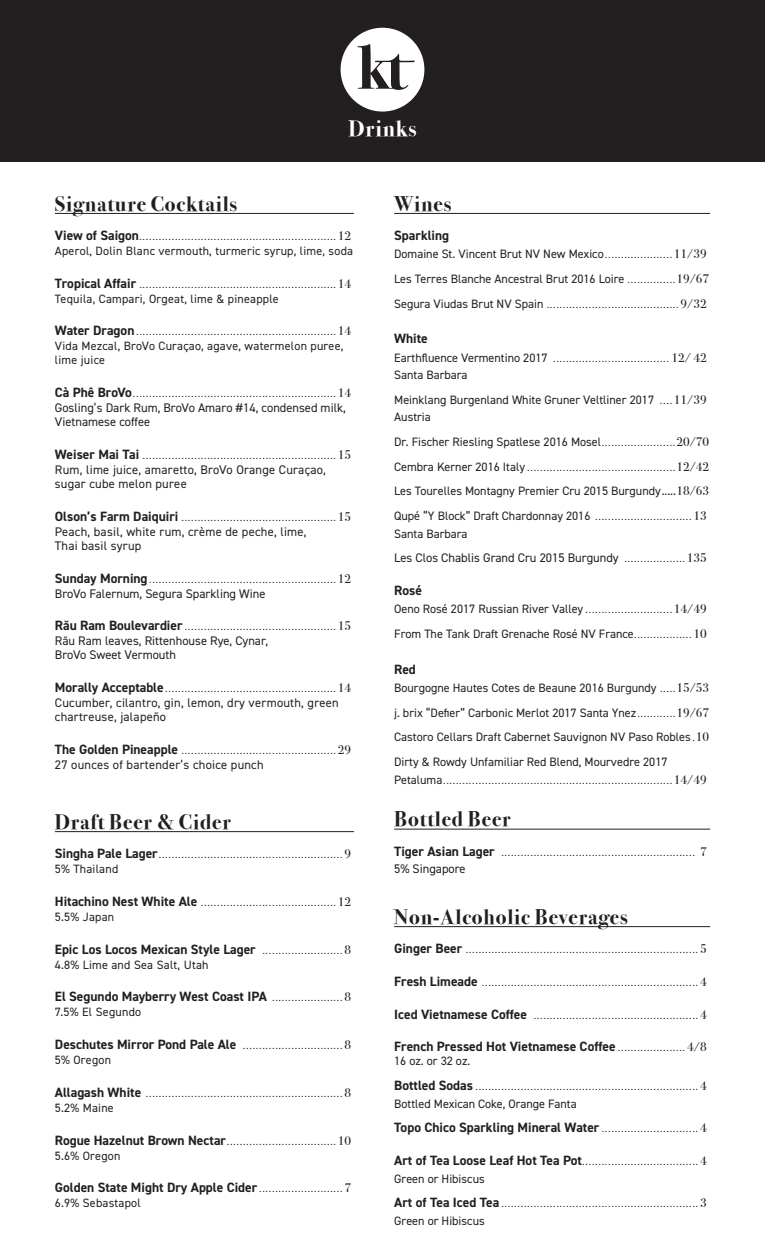
<style>
.page{position:relative;width:765px;height:1260px;background:#fff}
.page>*{position:absolute;margin:0;border:0;box-sizing:border-box;transform-origin:0 0}
.t1{font:700 22.5px "Bodoni Svty Two ITCTT";letter-spacing:.04em;color:#fff}
.h2__2{font:700 21.25px "Bodoni Svty Two ITCTT";letter-spacing:.04em;color:#231f20}
.t2{font:700 13.5px "DIN2014";color:#231f20}
.Beer{font:12.5px/17.5px "Bodoni Svty Two ITCTT";color:#231f20}
.wine_body{font:12.5px "Bodoni Svty Two ITCTT";color:#231f20}
.Beer-2{font:12.5px/14px "DIN2014";color:#231f20}
.Beer-3{font:12.5px/14px "DIN2014";letter-spacing:.02em;color:#231f20}
.end_wine{font:12.5px "Bodoni Svty Two ITCTT";color:#231f20}
.Dishes{font:12.5px "Bodoni Svty Two ITCTT";color:#231f20}
.Descriptions{font:12.5px "DIN2014";letter-spacing:.02em;color:#231f20}
.wine_body-2{font:12.25px/17.5px "DIN2014";color:#231f20}
.end_wine-2{font:12.25px "DIN2014";color:#231f20}
.t3{font:12px/14px "DIN2014";letter-spacing:.02em;color:#231f20}
.s1{font-family:"DIN2014";font-weight:700;font-size:13.5px}
.s2{font-family:"Bodoni Svty Two ITCTT";font-weight:400;font-size:12.5px}
.s3{font-family:"Bodoni Svty Two ITCTT";font-size:12.5px}
.s4{font-family:"DIN2014";font-size:12.25px}
.s5{font-family:"Bodoni Svty Two ITCTT"}
.s6{font-family:"DIN2014"}
</style>
<div class="page">
<div style="left:0;top:0;width:765px;height:162px;background:#231f20"></div>
<hr style="left:394px;top:213px;width:316px;height:1px;background:#231f20">
<hr style="left:394px;top:829px;width:316px;height:1px;background:#231f20">
<hr style="left:394px;top:926px;width:316px;height:1px;background:#231f20">
<hr style="left:55px;top:213px;width:299px;height:1px;background:#231f20">
<hr style="left:55px;top:831px;width:299px;height:1px;background:#231f20">
<svg style="left:341px;top:28px;width:83px;height:84px"></svg>
<p class="t1" style="left:349px;top:110px;width:69px">Drinks</p>
<p class="h2__2" style="left:55px;top:186px;width:184px">Signature Cocktails</p>
<p class="Beer" style="left:55px;top:226px;width:298px"><span class="s1">View of Saigon</span>.............................................................12</p>
<p class="t3" style="left:55px;top:243px;width:300px">Aperol, Dolin Blanc vermouth, turmeric syrup, lime, soda</p>
<p class="Beer" style="left:55px;top:273px;width:298px"><span class="s1">Tropical Affair</span> .............................................................14</p>
<p class="t3" style="left:55px;top:291px;width:225px">Tequila, Campari, Orgeat, lime &amp; pineapple</p>
<p class="Beer" style="left:55px;top:321px;width:298px"><span class="s1">Water Dragon</span>..............................................................14</p>
<p class="t3" style="left:55px;top:339px;width:290px">Vida Mezcal, BroVo Curaçao, agave, watermelon puree, lime juice</p>
<p class="Beer" style="left:55px;top:383px;width:298px"><span class="s1">Cà Phê BroVo</span>...............................................................14</p>
<p class="Beer-2" style="left:55px;top:401px;width:292px">Gosling’s Dark Rum, BroVo Amaro #14, condensed milk,<br>Vietnamese coffee</p>
<p class="Beer" style="left:55px;top:445px;width:298px"><span class="s1">Weiser Mai Tai</span> ............................................................15</p>
<p class="Beer-3" style="left:55px;top:462px;width:272px">Rum, lime juice, amaretto, BroVo Orange Curaçao, sugar cube melon puree</p>
<p class="Beer" style="left:55px;top:507px;width:298px"><span class="s1">Olson’s Farm Daiquiri</span> ................................................15</p>
<p class="Beer-3" style="left:55px;top:524px;width:253px">Peach, basil, white rum, crème de peche, lime,<br>Thai basil syrup</p>
<p class="Beer" style="left:55px;top:568px;width:298px"><span class="s1">Sunday Morning</span>..........................................................12</p>
<p class="Beer-2" style="left:55px;top:586px;width:212px">BroVo Falernum, Segura Sparkling Wine</p>
<p class="Beer" style="left:55px;top:616px;width:298px"><span class="s1">Rău Ram Boulevardier</span> ...............................................15</p>
<p class="Beer-2" style="left:55px;top:634px;width:215px">Rău Ram leaves, Rittenhouse Rye, Cynar,<br>BroVo Sweet Vermouth</p>
<p class="Beer" style="left:55px;top:678px;width:298px"><span class="s1">Morally Acceptable</span>.....................................................14</p>
<p class="Beer-3" style="left:55px;top:696px;width:285px">Cucumber, cilantro, gin, lemon, dry vermouth, green chartreuse, jalapeño</p>
<p class="Dishes" style="left:55px;top:740px;width:298px"><span class="s1">The Golden Pineapple</span> ................................................29</p>
<p class="Descriptions" style="left:55px;top:757px;width:210px">27 ounces of bartender’s choice punch</p>
<p class="h2__2" style="left:55px;top:804px;width:178px">Draft Beer &amp; Cider</p>
<p class="Beer" style="left:55px;top:844px;width:298px"><span class="s1">Singha Pale Lager</span>.........................................................9</p>
<p class="t3" style="left:55px;top:862px;width:65px">5% Thailand</p>
<p class="Beer" style="left:55px;top:891px;width:298px"><span class="s1">Hitachino Nest White Ale</span> ..........................................12</p>
<p class="t3" style="left:55px;top:909px;width:61px">5.5% Japan</p>
<p class="t2" style="left:55px;top:940px;width:298px">Epic Los Locos Mexican Style Lager <span class="s2">.........................8</span></p>
<p class="t3" style="left:55px;top:957px;width:155px">4.8% Lime and Sea Salt, Utah</p>
<p class="t2" style="left:55px;top:988px;width:298px">El Segundo Mayberry West Coast IPA <span class="s2">......................8</span></p>
<p class="t3" style="left:55px;top:1005px;width:88px">7.5% El Segundo</p>
<p class="Beer" style="left:55px;top:1035px;width:298px"><span class="s1">Deschutes Mirror Pond Pale Ale</span> ...............................8</p>
<p class="t3" style="left:55px;top:1053px;width:58px">5% Oregon</p>
<p class="Beer" style="left:55px;top:1083px;width:298px"><span class="s1">Allagash White</span> .............................................................8</p>
<p class="t3" style="left:55px;top:1100px;width:60px">5.2% Maine</p>
<p class="Beer" style="left:55px;top:1130px;width:298px"><span class="s1">Rogue Hazelnut Brown Nectar</span>..................................10</p>
<p class="t3" style="left:55px;top:1148px;width:67px">5.6% Oregon</p>
<p class="t2" style="left:55px;top:1179px;width:298px">Golden State Might Dry Apple Cider <span class="s2">..........................7</span></p>
<p class="t3" style="left:55px;top:1196px;width:87px">6.9% Sebastapol</p>
<p class="h2__2" style="left:394px;top:186px;width:59px">Wines</p>
<p class="t2" style="left:394px;top:226px;width:57px">Sparkling</p>
<p class="wine_body-2" style="left:394px;top:245px;width:314px">Domaine St. Vincent Brut NV New Mexico<span class="s3">.....................11/39</span></p>
<p class="wine_body-2" style="left:394px;top:270px;width:317px">Les Terres Blanche Ancestral Brut 2016 Loire <span class="s3">...............19/67</span></p>
<p class="end_wine" style="left:394px;top:293px;width:314px"><span class="s4">Segura Viudas Brut NV Spain</span> .........................................9/32</p>
<p class="t2" style="left:394px;top:329px;width:35px">White</p>
<p class="wine_body" style="left:394px;top:347px;width:314px"><span class="s4">Earthfluence Vermentino 2017</span> .................................... 12/ 42</p>
<p class="wine_body-2" style="left:394px;top:366px;width:75px">Santa Barbara</p>
<p class="wine_body-2" style="left:394px;top:391px;width:314px">Meinklang Burgenland White Gruner Veltliner 2017 <span class="s3">....11/39<br></span>Austria</p>
<p class="wine_body-2" style="left:394px;top:433px;width:317px">Dr. Fischer Riesling Spatlese 2016 Mosel<span class="s3">.......................20/70</span></p>
<p class="wine_body" style="left:394px;top:456px;width:317px"><span class="s4">Cembra Kerner 2016 Italy</span> ..............................................12/42</p>
<p class="wine_body-2" style="left:394px;top:482px;width:317px">Les Tourelles Montagny Premier Cru 2015 Burgundy.....<span class="s3">18/63</span></p>
<p class="wine_body" style="left:394px;top:506px;width:314px"><span class="s4">Qupé “Y Block” Draft Chardonnay 2016</span> ..............................13</p>
<p class="wine_body-2" style="left:394px;top:524px;width:75px">Santa Barbara</p>
<p class="Beer-2" style="left:394px;top:551px;width:314px">Les Clos Chablis Grand Cru 2015 Burgundy <span class="s5">...................135</span></p>
<p class="t2" style="left:394px;top:581px;width:29px">Rosé</p>
<p class="wine_body" style="left:394px;top:599px;width:314px"><span class="s4">Oeno Rosé 2017 Russian River Valley</span> ...........................14/49</p>
<p class="end_wine-2" style="left:394px;top:626px;width:314px">From The Tank Draft Grenache Rosé NV France<span class="s3">..................10</span></p>
<p class="t2" style="left:394px;top:660px;width:23px">Red</p>
<p class="wine_body-2" style="left:394px;top:679px;width:317px">Bourgogne Hautes Cotes de Beaune 2016 Burgundy <span class="s3">.....15/53</span></p>
<p class="wine_body-2" style="left:394px;top:704px;width:317px">j. brix “Defier” Carbonic Merlot 2017 Santa Ynez<span class="s3">............19/67</span></p>
<p class="wine_body-2" style="left:394px;top:728px;width:317px">Castoro Cellars Draft Cabernet Sauvignon NV Paso Robles<span class="s3">.10</span></p>
<p class="wine_body-2" style="left:394px;top:753px;width:275px">Dirty &amp; Rowdy Unfamiliar Red Blend, Mourvedre 2017</p>
<p class="wine_body" style="left:394px;top:769px;width:314px"><span class="s4">Petaluma</span>.......................................................................14/49</p>
<p class="h2__2" style="left:394px;top:802px;width:118px">Bottled Beer</p>
<p class="Beer" style="left:394px;top:841px;width:314px"><span class="s1">Tiger Asian Lager</span> ............................................................ 7<br><span class="s6">5% Singapore</span></p>
<p class="h2__2" style="left:394px;top:899px;width:235px">Non-Alcoholic Beverages</p>
<p class="Beer" style="left:394px;top:939px;width:314px"><span class="s1">Ginger Beer</span> ........................................................................5</p>
<p class="Beer" style="left:394px;top:972px;width:314px"><span class="s1">Fresh Limeade</span> ...................................................................4</p>
<p class="Beer" style="left:394px;top:1004px;width:314px"><span class="s1">Iced Vietnamese Coffee</span> ...................................................4</p>
<p class="t2" style="left:394px;top:1038px;width:314px">French Pressed Hot Vietnamese Coffee <span class="s2">..................... 4/8</span></p>
<p class="wine_body-2" style="left:394px;top:1052px;width:78px">16 oz. or 32 oz.</p>
<p class="Beer" style="left:394px;top:1076px;width:314px"><span class="s1">Bottled Sodas</span> .....................................................................4</p>
<p class="wine_body-2" style="left:394px;top:1094px;width:184px">Bottled Mexican Coke, Orange Fanta</p>
<p class="Beer" style="left:394px;top:1118px;width:314px"><span class="s1">Topo Chico Sparkling Mineral Water</span> ..............................4</p>
<p class="Beer" style="left:394px;top:1151px;width:314px"><span class="s1">Art of Tea Loose Leaf Hot Tea Pot</span>....................................4</p>
<p class="wine_body-2" style="left:394px;top:1169px;width:92px">Green or Hibiscus</p>
<p class="Beer" style="left:394px;top:1193px;width:314px"><span class="s1">Art of Tea Iced Tea</span> .............................................................3</p>
<p class="wine_body-2" style="left:394px;top:1212px;width:92px">Green or Hibiscus</p>
</div>
